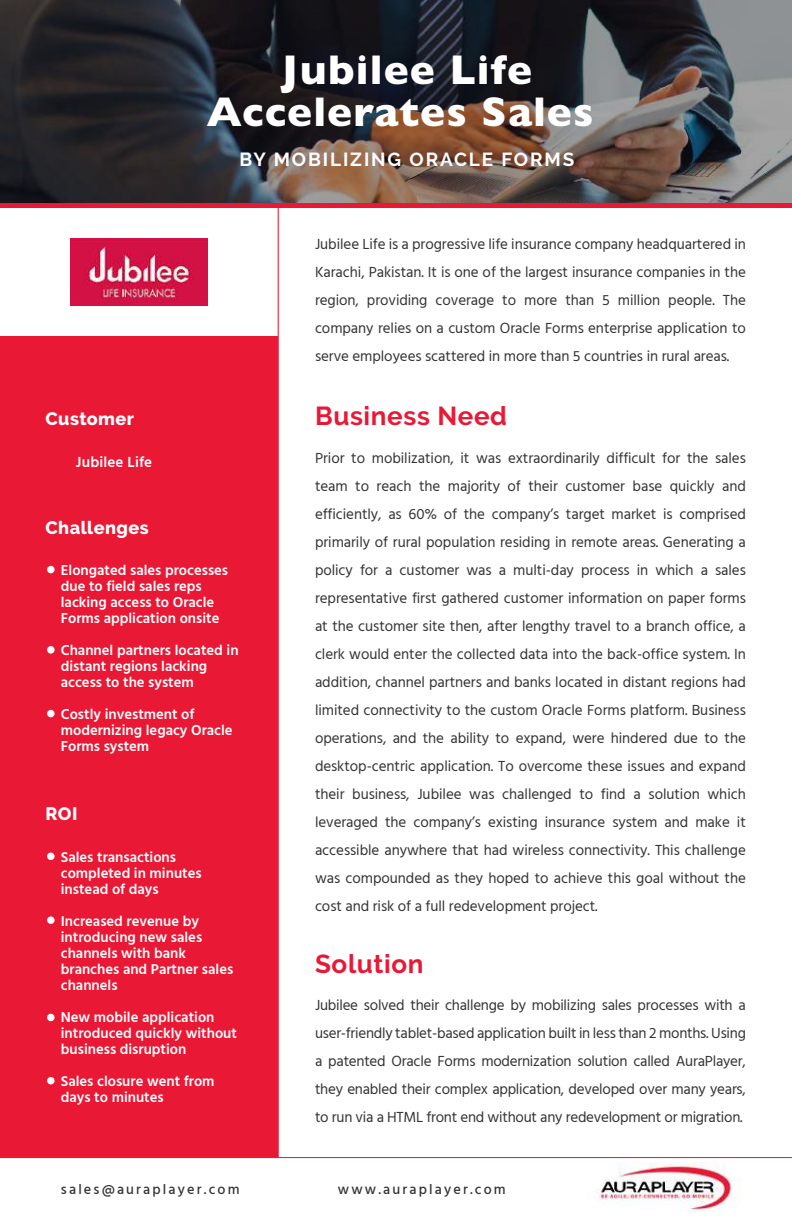
<style>
.page{position:relative;width:792px;height:1224px;background:#fff}
.page>*{position:absolute;margin:0;border:0;box-sizing:border-box;transform-origin:0 0}
.t1{font:800 42px/42px "Gill Sans MT Pro";letter-spacing:.025em;color:#fff;text-align:center}
.t2{font:700 26px "Raleway";letter-spacing:.025em;color:#e91936}
.t3{font:700 18.8px "Raleway";letter-spacing:.1em;color:#fff}
.t4{font:800 18px "Raleway";letter-spacing:.025em;color:#fff}
.t5{font:15px/28px "Hind";letter-spacing:-.005em;color:#333;text-align:justify}
.t6{font:600 15px "Hind";letter-spacing:.01em;color:#fff}
.t7{font:600 14.6px/16px "Hind";color:#fff}
.t8{font:500 14.2px "Hind";letter-spacing:.15em;color:#333}
</style>
<div class="page">
<div style="left:0;top:336px;width:278px;height:822px;background:#e91936"></div>
<img style="left:0;top:0;width:792px;height:203px">
<hr style="left:278px;top:207px;width:1px;height:951px;background:#e91936">
<hr style="left:0;top:203px;width:792px;height:4px;background:#e91936">
<img style="left:597px;top:1162px;width:144px;height:50px">
<hr style="left:0;top:1157px;width:792px;height:1px;background:#e91936">
<div style="left:47px;top:566px;width:8px;height:7px;background:#fff;border-radius:50%"></div>
<div style="left:47px;top:646px;width:8px;height:8px;background:#fff;border-radius:50%"></div>
<div style="left:47px;top:710px;width:8px;height:7px;background:#fff;border-radius:50%"></div>
<div style="left:47px;top:853px;width:8px;height:7px;background:#fff;border-radius:50%"></div>
<div style="left:47px;top:916px;width:8px;height:8px;background:#fff;border-radius:50%"></div>
<div style="left:47px;top:1014px;width:8px;height:7px;background:#fff;border-radius:50%"></div>
<div style="left:47px;top:1077px;width:8px;height:7px;background:#fff;border-radius:50%"></div>
<img style="left:70px;top:238px;width:138px;height:68px">
<h1 class="t1" style="left:207px;top:48px;width:388px">Jubilee Life<br>Accelerates Sales</h1>
<p class="t3" style="left:239px;top:149px;width:337px">BY MOBILIZING ORACLE FORMS</p>
<p class="t4" style="left:45px;top:409px;width:90px">Customer</p>
<p class="t6" style="left:76px;top:453px;width:78px">Jubilee Life</p>
<p class="t4" style="left:45px;top:518px;width:105px">Challenges</p>
<p class="t7" style="left:61px;top:562px;width:169px">Elongated sales processes due to field sales reps lacking access to Oracle<br>Forms application onsite</p>
<p class="t7" style="left:61px;top:642px;width:179px">Channel partners located in distant regions lacking access to the system</p>
<p class="t7" style="left:61px;top:706px;width:173px">Costly investment of modernizing legacy Oracle<br>Forms system</p>
<p class="t4" style="left:45px;top:804px;width:34px">ROI</p>
<p class="t7" style="left:61px;top:849px;width:142px">Sales transactions completed in minutes instead of days</p>
<p class="t7" style="left:61px;top:913px;width:174px">Increased revenue by introducing new sales channels with bank branches and Partner sales channels</p>
<p class="t7" style="left:61px;top:1009px;width:178px">New mobile application introduced quickly without business disruption</p>
<p class="t7" style="left:61px;top:1073px;width:155px">Sales closure went from days to minutes</p>
<p class="t5" style="left:315px;top:231px;width:432px">Jubilee Life is a progressive life insurance company headquartered in Karachi, Pakistan. It is one of the largest insurance companies in the region, providing coverage to more than 5 million people. The company relies on a custom Oracle Forms enterprise application to serve employees scattered in more than 5 countries in rural areas.</p>
<h2 class="t2" style="left:315px;top:401px;width:194px">Business Need</h2>
<p class="t5" style="left:315px;top:445px;width:432px">Prior to mobilization, it was extraordinarily difficult for the sales team to reach the majority of their customer base quickly and efficiently, as 60% of the company’s target market is comprised primarily of rural population residing in remote areas. Generating a policy for a customer was a multi-day process in which a sales representative first gathered customer information on paper forms at the customer site then, after lengthy travel to a branch office, a clerk would enter the collected data into the back-office system. In addition, channel partners and banks located in distant regions had limited connectivity to the custom Oracle Forms platform. Business operations, and the ability to expand, were hindered due to the desktop-centric application. To overcome these issues and expand their business, Jubilee was challenged to find a solution which leveraged the company’s existing insurance system and make it accessible anywhere that had wireless connectivity. This challenge was compounded as they hoped to achieve this goal without the cost and risk of a full redevelopment project.</p>
<h2 class="t2" style="left:315px;top:949px;width:110px">Solution</h2>
<p class="t5" style="left:315px;top:992px;width:432px">Jubilee solved their challenge by mobilizing sales processes with a user-friendly tablet-based application built in less than 2 months. Using a patented Oracle Forms modernization solution called AuraPlayer, they enabled their complex application, developed over many years, to run via a HTML front end without any redevelopment or migration.</p>
<p class="t8" style="left:61px;top:1179px;width:180px">sales@auraplayer.com</p>
<p class="t8" style="left:338px;top:1179px;width:169px">www.auraplayer.com</p>
</div>
